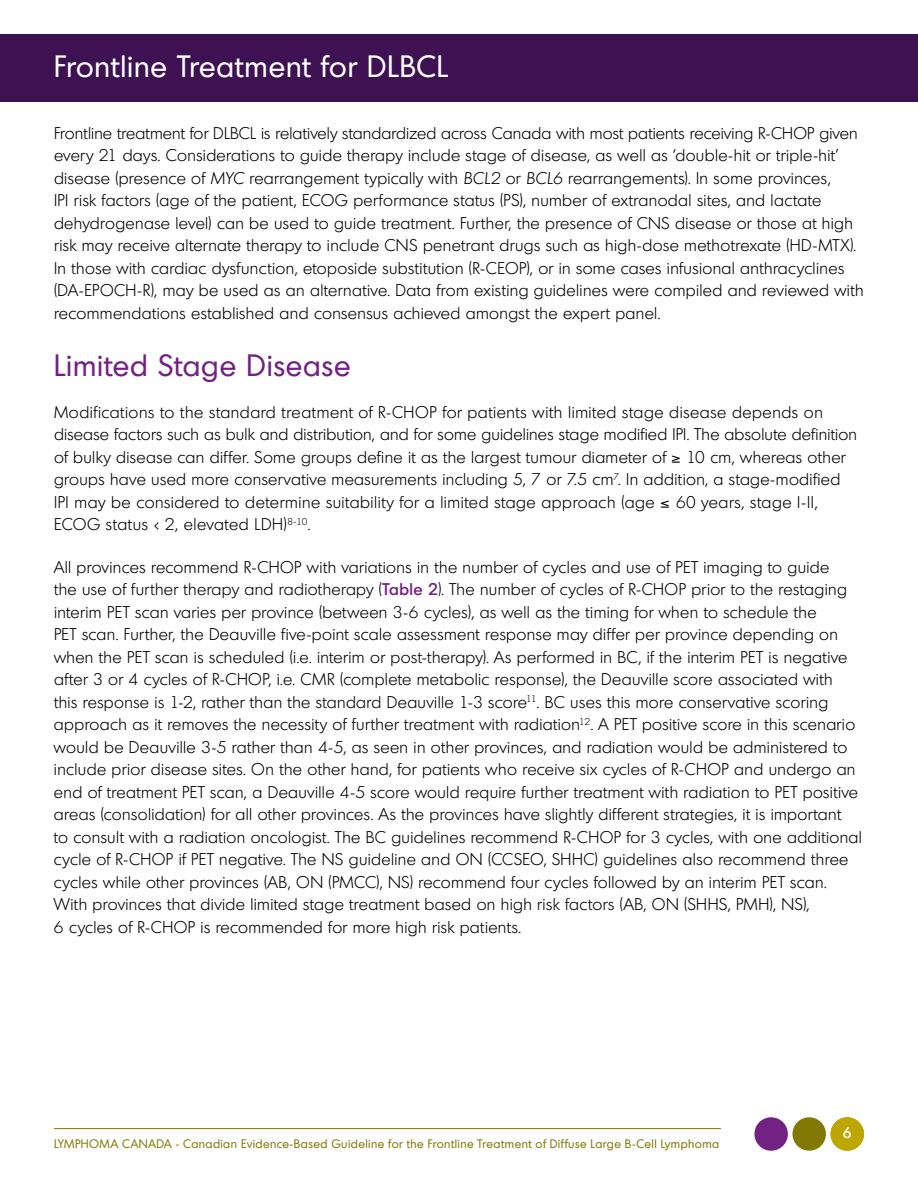
<style>
.page{position:relative;width:918px;height:1188px;background:#fff}
.page>*{position:absolute;margin:0;border:0;box-sizing:border-box;transform-origin:0 0}
.t1{font:30px "Montreal Serial";letter-spacing:.03em;color:#fff}
.t2{font:30px "Montreal Serial";letter-spacing:.03em;color:#722282}
.t3{font:300 16.5px/22.5px "Montreal Serial";letter-spacing:.025em;color:#000}
.t4{font:500 15px "Montreal Serial";color:#fff}
.t5{font:12px "Montreal Serial";letter-spacing:.035em;color:#827905}
.s1{font-style:italic}
.s2{font-weight:500;color:#722282}
</style>
<div class="page">
<div style="left:754px;top:1117px;width:34px;height:34px;background:#722282;border-radius:50%"></div>
<div style="left:792px;top:1117px;width:34px;height:34px;background:#827905;border-radius:50%"></div>
<div style="left:831px;top:1117px;width:33px;height:34px;background:#bda600;border-radius:50%"></div>
<hr style="left:54px;top:1128px;width:667px;height:1px;background:#827905">
<div style="left:0;top:34px;width:918px;height:68px;background:#3d1152"></div>
<h1 class="t1" style="left:54px;top:47px;width:396px">Frontline Treatment for DLBCL</h1>
<p class="t3" style="left:54px;top:121px;width:811px">Frontline treatment for DLBCL is relatively standardized across Canada with most patients receiving R-CHOP given every 21 days. Considerations to guide therapy include stage of disease, as well as ‘double-hit or triple-hit’ disease (presence of <span class="s1">MYC</span> rearrangement typically with <span class="s1">BCL2</span> or <span class="s1">BCL6</span> rearrangements). In some provinces,<br>IPI risk factors (age of the patient, ECOG performance status (PS), number of extranodal sites, and lactate dehydrogenase level) can be used to guide treatment. Further, the presence of CNS disease or those at high risk may receive alternate therapy to include CNS penetrant drugs such as high-dose methotrexate (HD-MTX).<br>In those with cardiac dysfunction, etoposide substitution (R-CEOP), or in some cases infusional anthracyclines (DA-EPOCH-R), may be used as an alternative. Data from existing guidelines were compiled and reviewed with recommendations established and consensus achieved amongst the expert panel.</p>
<h1 class="t2" style="left:54px;top:346px;width:298px">Limited Stage Disease</h1>
<p class="t3" style="left:54px;top:400px;width:805px">Modifications to the standard treatment of R-CHOP for patients with limited stage disease depends on disease factors such as bulk and distribution, and for some guidelines stage modified IPI. The absolute definition of bulky disease can differ. Some groups define it as the largest tumour diameter of ≥ 10 cm, whereas other groups have used more conservative measurements including 5, 7 or 7.5 cm<sup>7</sup>. In addition, a stage-modified IPI may be considered to determine suitability for a limited stage approach (age ≤ 60 years, stage I-II, ECOG status &lt; 2, elevated LDH)<sup>8-10</sup>.</p>
<p class="t3" style="left:54px;top:556px;width:809px">All provinces recommend R-CHOP with variations in the number of cycles and use of PET imaging to guide<br>the use of further therapy and radiotherapy (<span class="s2">Table 2</span>). The number of cycles of R-CHOP prior to the restaging interim PET scan varies per province (between 3-6 cycles), as well as the timing for when to schedule the<br>PET scan. Further, the Deauville five-point scale assessment response may differ per province depending on when the PET scan is scheduled (i.e. interim or post-therapy). As performed in BC, if the interim PET is negative after 3 or 4 cycles of R-CHOP, i.e. CMR (complete metabolic response), the Deauville score associated with<br>this response is 1-2, rather than the standard Deauville 1-3 score<sup>11</sup>. BC uses this more conservative scoring approach as it removes the necessity of further treatment with radiation<sup>12</sup>. A PET positive score in this scenario would be Deauville 3-5 rather than 4-5, as seen in other provinces, and radiation would be administered to include prior disease sites. On the other hand, for patients who receive six cycles of R-CHOP and undergo an end of treatment PET scan, a Deauville 4-5 score would require further treatment with radiation to PET positive areas (consolidation) for all other provinces. As the provinces have slightly different strategies, it is important<br>to consult with a radiation oncologist. The BC guidelines recommend R-CHOP for 3 cycles, with one additional cycle of R-CHOP if PET negative. The NS guideline and ON (CCSEO, SHHC) guidelines also recommend three cycles while other provinces (AB, ON (PMCC), NS) recommend four cycles followed by an interim PET scan.<br>With provinces that divide limited stage treatment based on high risk factors (AB, ON (SHHS, PMH), NS),<br>6 cycles of R-CHOP is recommended for more high risk patients.</p>
<p class="t5" style="left:54px;top:1136px;width:667px">LYMPHOMA CANADA - Canadian Evidence-Based Guideline for the Frontline Treatment of Diffuse Large B-Cell Lymphoma</p>
<p class="t4" style="left:843px;top:1123px;width:10px">6</p>
</div>
